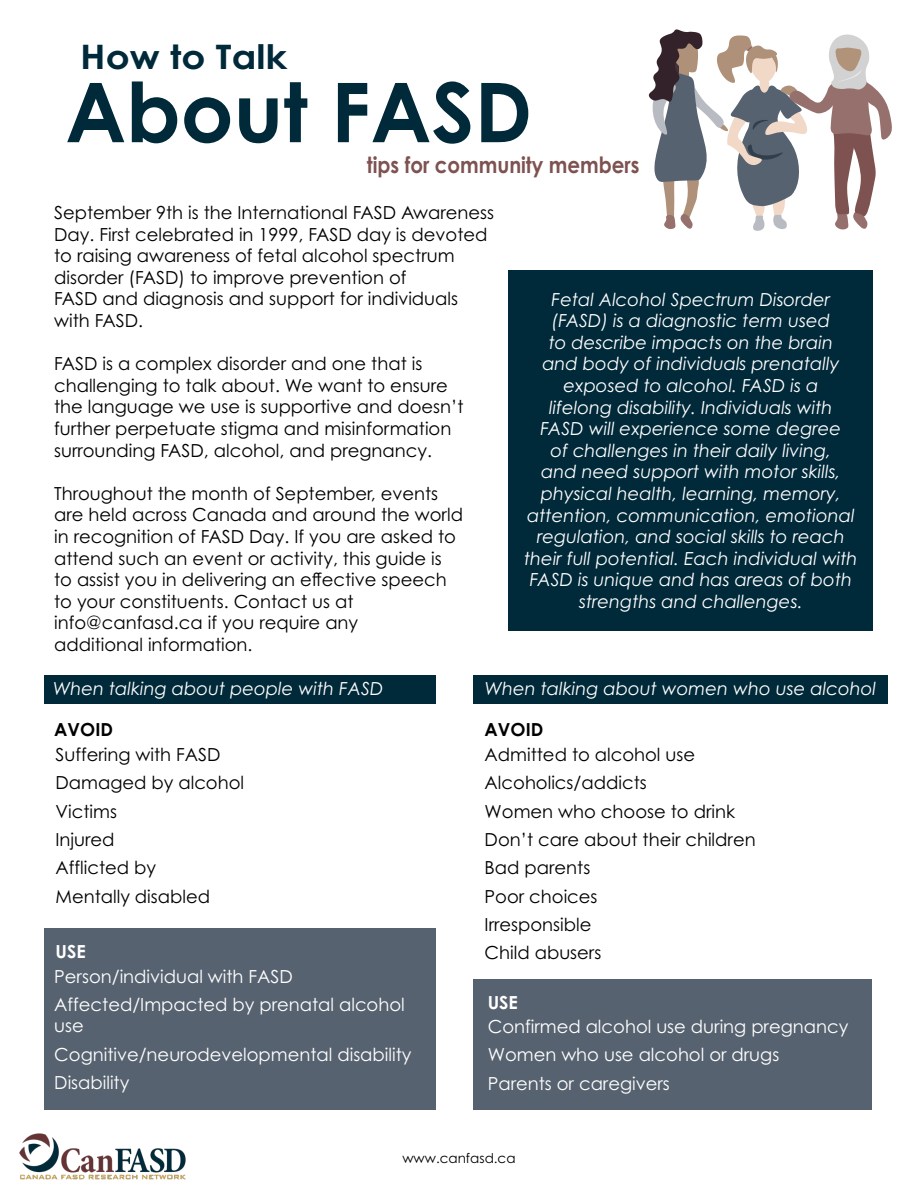
<style>
.page{position:relative;width:918px;height:1188px;background:#fff}
.page>*{position:absolute;margin:0;border:0;box-sizing:border-box;transform-origin:0 0}
.t1{font:700 82.5px "Century Gothic Pro";color:#002939}
.t2{font:700 33.75px "Century Gothic Pro";color:#002939;scale:1.11 1}
.t3{font:700 22.5px "Century Gothic Pro";color:#7e5251;scale:.88 1}
.t4{font:18px/21.6px "Century Gothic Pro";color:#000}
.t5{font:italic 18px/21.6px "Century Gothic Pro";color:#fff;text-align:center}
.t6{font:18px/28.3px "Century Gothic Pro";color:#fff}
.t7{font:700 18px "Century Gothic Pro";color:#000}
.t8{font:700 18px "Century Gothic Pro";color:#fff}
.t9{font:13.5px "Century Gothic Pro";color:#000}
</style>
<div class="page">
<div style="left:44px;top:928px;width:392px;height:182px;background:#576270"></div>
<div style="left:473px;top:980px;width:399px;height:130px;background:#576270"></div>
<div style="left:44px;top:676px;width:392px;height:28px;background:#002939"></div>
<div style="left:473px;top:676px;width:414px;height:28px;background:#002939"></div>
<div style="left:509px;top:270px;width:364px;height:360px;background:#002939"></div>
<img style="left:19px;top:1133px;width:167px;height:47px">
<svg style="left:648px;top:29px;width:244px;height:202px"></svg>
<h2 class="t2" style="left:80px;top:36px;width:188px">How to Talk</h2>
<h1 class="t1" style="left:65px;top:61px;width:468px">About FASD</h1>
<p class="t3" style="left:367px;top:151px;width:312px">tips for community members</p>
<p class="t4" style="left:54px;top:201px;width:442px">September 9th is the International FASD Awareness Day. First celebrated in 1999, FASD day is devoted to raising awareness of fetal alcohol spectrum disorder (FASD) to improve prevention of<br>FASD and diagnosis and support for individuals with FASD.</p>
<p class="t4" style="left:54px;top:353px;width:411px">FASD is a complex disorder and one that is challenging to talk about. We want to ensure the language we use is supportive and doesn’t further perpetuate stigma and misinformation surrounding FASD, alcohol, and pregnancy.</p>
<p class="t4" style="left:54px;top:482px;width:410px">Throughout the month of September, events are held across Canada and around the world in recognition of FASD Day. If you are asked to attend such an event or activity, this guide is to assist you in delivering an effective speech to your constituents. Contact us at info@canfasd.ca if you require any<br>additional information.</p>
<p class="t5" style="left:524px;top:288px;width:335px">Fetal Alcohol Spectrum Disorder (FASD) is a diagnostic term used<br>to describe impacts on the brain<br>and body of individuals prenatally exposed to alcohol. FASD is a<br>lifelong disability. Individuals with<br>FASD will experience some degree<br>of challenges in their daily living,<br>and need support with motor skills, physical health, learning, memory, attention, communication, emotional regulation, and social skills to reach their full potential. Each individual with FASD is unique and has areas of both strengths and challenges.</p>
<p class="t5" style="left:53px;top:678px;width:332px">When talking about people with FASD</p>
<p class="t5" style="left:485px;top:678px;width:393px">When talking about women who use alcohol</p>
<p class="t7" style="left:54px;top:718px;width:60px">AVOID</p>
<p class="t7" style="left:485px;top:718px;width:60px">AVOID</p>
<p class="t4" style="left:56px;top:740px;width:190px;line-height:28.3px">Suffering with FASD<br>Damaged by alcohol<br>Victims<br>Injured<br>Afflicted by<br>Mentally disabled</p>
<p class="t8" style="left:56px;top:940px;width:32px">USE</p>
<p class="t6" style="left:54px;top:962px;width:352px">Person/individual with FASD<br>Affected/Impacted by prenatal alcohol</p>
<p class="t6" style="left:54px;top:1012px;width:359px">use<br>Cognitive/neurodevelopmental disability<br>Disability</p>
<p class="t4" style="left:485px;top:740px;width:273px;line-height:28.3px">Admitted to alcohol use<br>Alcoholics/addicts<br>Women who choose to drink<br>Don’t care about their children<br>Bad parents<br>Poor choices<br>Irresponsible<br>Child abusers</p>
<p class="t8" style="left:488px;top:991px;width:32px">USE</p>
<p class="t6" style="left:488px;top:1012px;width:362px">Confirmed alcohol use during pregnancy<br>Women who use alcohol or drugs<br>Parents or caregivers</p>
<p class="t9" style="left:402px;top:1150px;width:115px">www.canfasd.ca</p>
</div>
